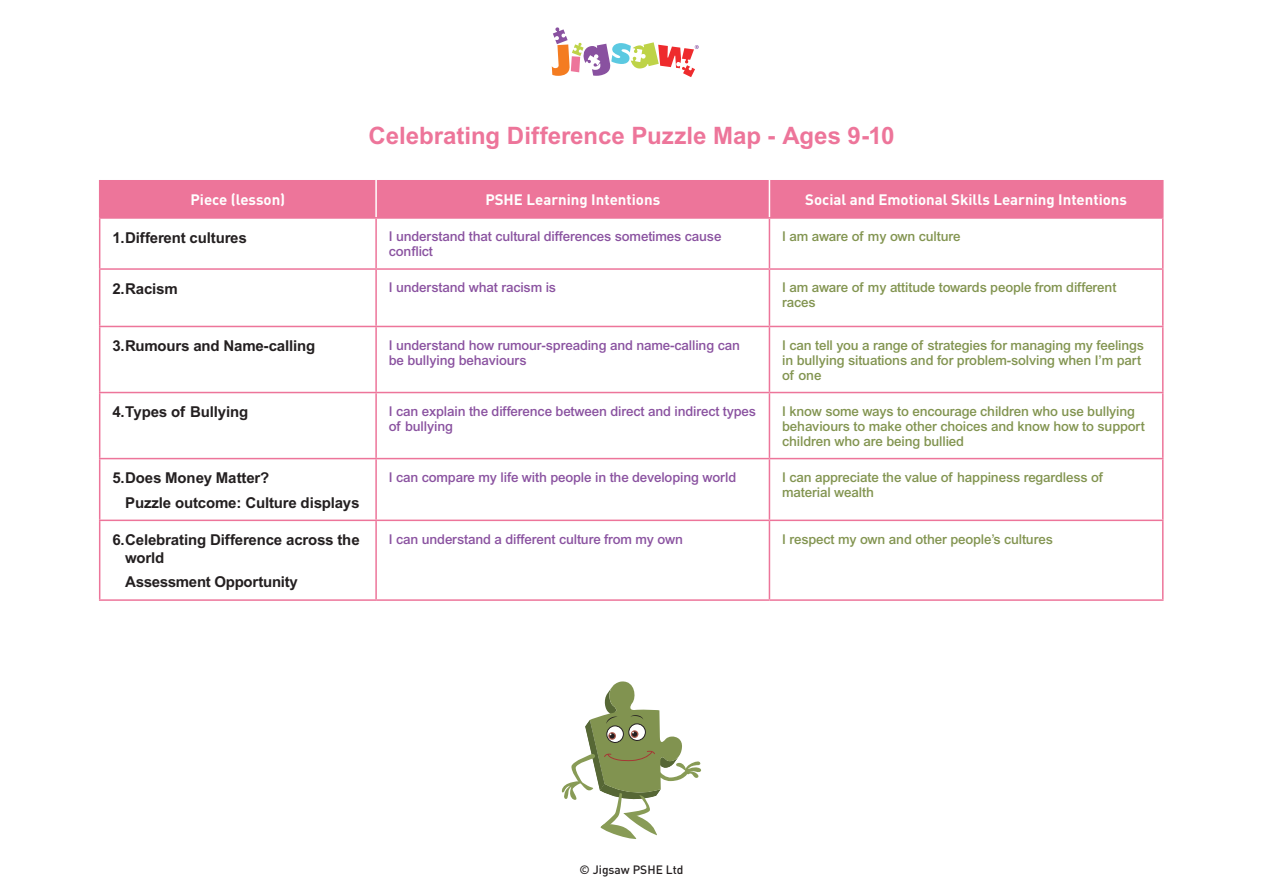
<style>
.page{position:relative;width:1263px;height:893px;background:#fff}
.page>*{position:absolute;margin:0;border:0;box-sizing:border-box;transform-origin:0 0}
.t1{font:700 24px "Arial";color:#ed759a}
.t2{font:700 15px/18px "Arial";letter-spacing:-.01em;color:#231f20}
.t3{font:700 15px "DIN";color:#fff}
.t4{font:500 13.5px/15px "Arial";letter-spacing:-.01em;color:#829450}
.t5{font:500 13.5px/15px "Arial";letter-spacing:-.01em;color:#8a52a0}
.t6{font:500 12px "DIN";color:#231f20}
</style>
<div class="page">
<svg style="left:552px;top:27px;width:147px;height:50px"></svg>
<div style="left:100px;top:180px;width:1062px;height:37px;background:#ed759a"></div>
<hr style="left:99px;top:180px;width:1px;height:37px;background:#ed759a">
<hr style="left:375px;top:180px;width:2px;height:37px;background:#fff">
<hr style="left:769px;top:180px;width:1px;height:37px;background:#fff">
<hr style="left:1162px;top:180px;width:1px;height:37px;background:#ed759a">
<hr style="left:99px;top:217px;width:277px;height:2px;background:#ed759a">
<hr style="left:99px;top:219px;width:1px;height:49px;background:#ed759a">
<hr style="left:376px;top:217px;width:393px;height:2px;background:#ed759a">
<hr style="left:375px;top:219px;width:2px;height:49px;background:#ed759a">
<hr style="left:769px;top:217px;width:394px;height:2px;background:#ed759a">
<hr style="left:769px;top:219px;width:1px;height:49px;background:#ed759a">
<hr style="left:1162px;top:219px;width:1px;height:49px;background:#ed759a">
<hr style="left:99px;top:268px;width:277px;height:2px;background:#ed759a">
<hr style="left:99px;top:270px;width:1px;height:56px;background:#ed759a">
<hr style="left:376px;top:268px;width:393px;height:2px;background:#ed759a">
<hr style="left:375px;top:270px;width:2px;height:56px;background:#ed759a">
<hr style="left:769px;top:268px;width:394px;height:2px;background:#ed759a">
<hr style="left:769px;top:270px;width:1px;height:56px;background:#ed759a">
<hr style="left:1162px;top:270px;width:1px;height:56px;background:#ed759a">
<hr style="left:99px;top:326px;width:277px;height:1px;background:#ed759a">
<hr style="left:99px;top:327px;width:1px;height:65px;background:#ed759a">
<hr style="left:376px;top:326px;width:393px;height:1px;background:#ed759a">
<hr style="left:375px;top:327px;width:2px;height:65px;background:#ed759a">
<hr style="left:769px;top:326px;width:394px;height:1px;background:#ed759a">
<hr style="left:769px;top:327px;width:1px;height:65px;background:#ed759a">
<hr style="left:1162px;top:327px;width:1px;height:65px;background:#ed759a">
<hr style="left:99px;top:392px;width:277px;height:1px;background:#ed759a">
<hr style="left:99px;top:393px;width:1px;height:65px;background:#ed759a">
<hr style="left:376px;top:392px;width:393px;height:1px;background:#ed759a">
<hr style="left:375px;top:393px;width:2px;height:65px;background:#ed759a">
<hr style="left:769px;top:392px;width:394px;height:1px;background:#ed759a">
<hr style="left:769px;top:393px;width:1px;height:65px;background:#ed759a">
<hr style="left:1162px;top:393px;width:1px;height:65px;background:#ed759a">
<hr style="left:99px;top:458px;width:277px;height:1px;background:#ed759a">
<hr style="left:99px;top:459px;width:1px;height:61px;background:#ed759a">
<hr style="left:376px;top:458px;width:393px;height:1px;background:#ed759a">
<hr style="left:375px;top:459px;width:2px;height:61px;background:#ed759a">
<hr style="left:769px;top:458px;width:394px;height:1px;background:#ed759a">
<hr style="left:769px;top:459px;width:1px;height:61px;background:#ed759a">
<hr style="left:1162px;top:459px;width:1px;height:61px;background:#ed759a">
<hr style="left:99px;top:520px;width:277px;height:1px;background:#ed759a">
<hr style="left:99px;top:521px;width:1px;height:78px;background:#ed759a">
<hr style="left:376px;top:520px;width:393px;height:1px;background:#ed759a">
<hr style="left:375px;top:521px;width:2px;height:78px;background:#ed759a">
<hr style="left:769px;top:520px;width:394px;height:1px;background:#ed759a">
<hr style="left:769px;top:521px;width:1px;height:78px;background:#ed759a">
<hr style="left:1162px;top:521px;width:1px;height:78px;background:#ed759a">
<hr style="left:99px;top:599px;width:277px;height:2px;background:#ed759a">
<hr style="left:376px;top:599px;width:393px;height:2px;background:#ed759a">
<hr style="left:769px;top:599px;width:394px;height:2px;background:#ed759a">
<svg style="left:561px;top:681px;width:141px;height:158px"></svg>
<p class="t1" style="left:369px;top:122px;width:527px">Celebrating Difference Puzzle Map - Ages 9-10</p>
<p class="t3" style="left:190px;top:190px;width:96px">Piece (lesson)</p>
<p class="t3" style="left:485px;top:190px;width:176px">PSHE Learning Intentions</p>
<p class="t3" style="left:805px;top:190px;width:323px">Social and Emotional Skills Learning Intentions</p>
<p class="t2" style="left:112px;top:228px;width:136px">1.Different cultures</p>
<p class="t5" style="left:389px;top:229px;width:334px">I understand that cultural differences sometimes cause conflict</p>
<p class="t4" style="left:782px;top:229px;width:180px">I am aware of my own culture</p>
<p class="t2" style="left:112px;top:279px;width:67px">2.Racism</p>
<p class="t5" style="left:389px;top:280px;width:169px">I understand what racism is</p>
<p class="t4" style="left:782px;top:280px;width:336px">I am aware of my attitude towards people from different races</p>
<p class="t2" style="left:112px;top:337px;width:204px">3.Rumours and Name-calling</p>
<p class="t5" style="left:389px;top:337px;width:353px">I understand how rumour-spreading and name-calling can be bullying behaviours</p>
<p class="t4" style="left:782px;top:337px;width:363px">I can tell you a range of strategies for managing my feelings in bullying situations and for problem-solving when I’m part of one</p>
<p class="t2" style="left:112px;top:403px;width:137px">4.Types of Bullying</p>
<p class="t5" style="left:389px;top:403px;width:369px">I can explain the difference between direct and indirect types of bullying</p>
<p class="t4" style="left:782px;top:403px;width:364px">I know some ways to encourage children who use bullying behaviours to make other choices and know how to support children who are being bullied</p>
<p class="t2" style="left:112px;top:469px;width:158px">5.Does Money Matter?</p>
<p class="t2" style="left:125px;top:493px;width:236px">Puzzle outcome: Culture displays</p>
<p class="t5" style="left:389px;top:470px;width:349px">I can compare my life with people in the developing world</p>
<p class="t4" style="left:782px;top:470px;width:322px">I can appreciate the value of happiness regardless of material wealth</p>
<p class="t2" style="left:125px;top:530px;width:236px;text-indent:-13px">6.Celebrating Difference across the world</p>
<p class="t2" style="left:125px;top:573px;width:174px">Assessment Opportunity</p>
<p class="t5" style="left:389px;top:531px;width:296px">I can understand a different culture from my own</p>
<p class="t4" style="left:782px;top:531px;width:272px">I respect my own and other people’s cultures</p>
<p class="t6" style="left:579px;top:862px;width:105px">© Jigsaw PSHE Ltd</p>
</div>
